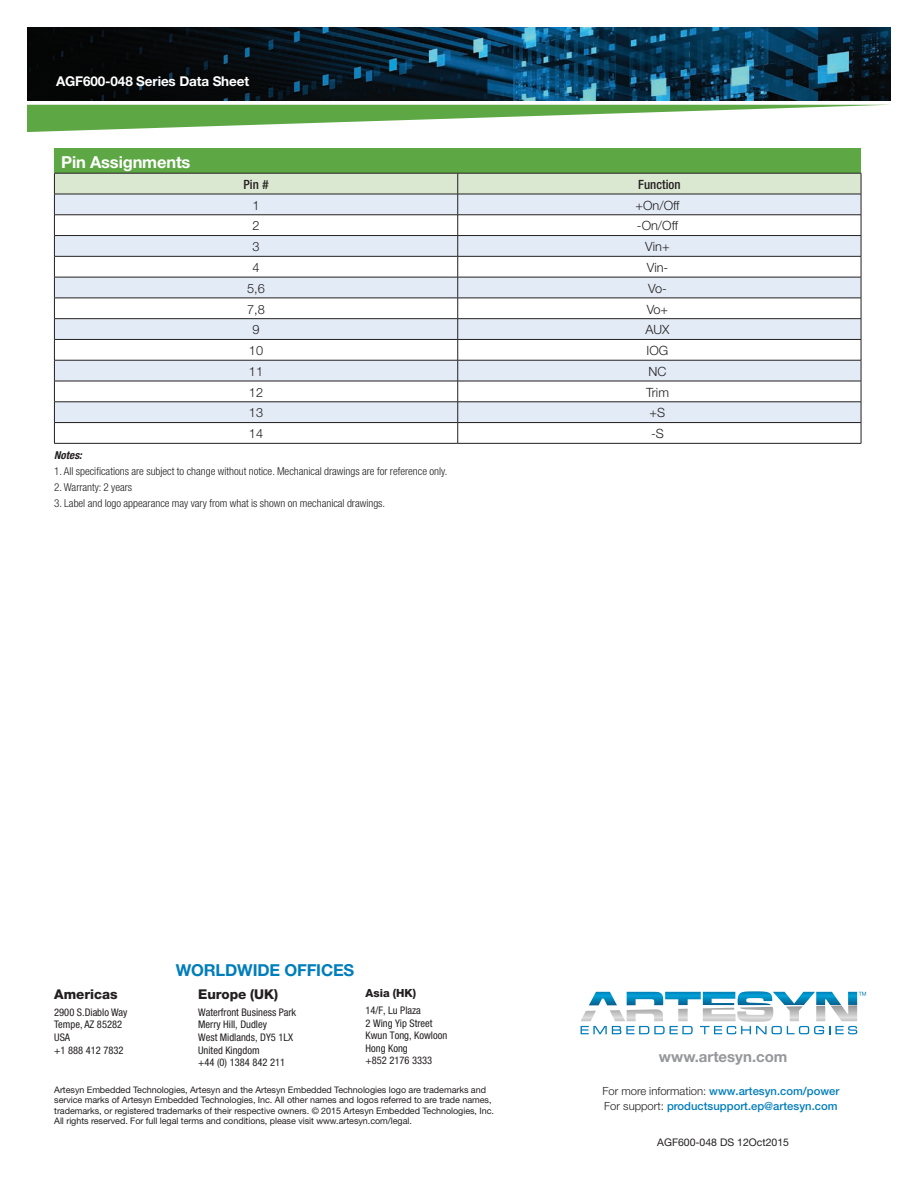
<style>
.page{position:relative;width:918px;height:1188px;background:#fff}
.page>*{position:absolute;margin:0;border:0;box-sizing:border-box;transform-origin:0 0}
.t1{font:700 16.5px "Helvetica Neue LT Std";letter-spacing:-.01em;color:#007dbb}
._2a_Large_table_head{font:700 16.5px "Helvetica Neue LT Std";letter-spacing:-.01em;color:#fff}
.t2{font:700 15px "Helvetica Neue LT Std";color:#95979a}
.t3{font:700 13.5px "Helvetica Neue LT Std";letter-spacing:-.01em;color:#fff}
._2a_Table_Text_Bold{font:800 13.5px "Helvetica Neue LT Std";color:#231f20}
._2a_Table_text{font:300 12.75px "Helvetica Neue LT Std";color:#231f20}
._2a_Table_Text_Bold-2{font:300 12.75px "Helvetica Neue LT Std";color:#231f20}
._2a_Table_column_sub{font:500 condensed 12.75px "Helvetica Neue LT Std";letter-spacing:.005em;color:#231f20}
._2a_Standard_Body_Co{font:500 11.25px/15px "Helvetica Neue LT Std";color:#007dbb}
._2a_Table_Text_Bold-3{font:800 11.25px "Helvetica Neue LT Std";color:#231f20}
._3a_Table_text_max_c{font:300 condensed 10.8px "Helvetica Neue LT Std";color:#231f20}
._3a_Table_text_max_c-2{font:italic 700 condensed 10.8px "Helvetica Neue LT Pro";color:#231f20}
.t4{font:condensed 10.5px "Helvetica Neue LT Std";color:#231f20}
.t5{font:10.5px "Helvetica Neue LT Std";color:#231f20}
._2a_Large_table_head-2{font:9px/10.5px "Helvetica Neue LT Std";letter-spacing:-.005em;color:#231f20}
.s1{font-weight:300;color:#231f20}
</style>
<div class="page">
<img style="left:27px;top:27px;width:864px;height:73px">
<svg style="left:27px;top:105px;width:854px;height:27px"></svg>
<svg style="left:580px;top:991px;width:286px;height:43px"></svg>
<hr style="left:54px;top:148px;width:404px;height:1px;background:#5da844">
<hr style="left:458px;top:148px;width:403px;height:1px;background:#5da844">
<svg style="left:54px;top:149px;width:808px;height:294px"></svg>
<hr style="left:54px;top:443px;width:404px;height:1px;background:#231f20">
<hr style="left:458px;top:443px;width:403px;height:1px;background:#231f20">
<h3 class="t3" style="left:56px;top:72px;width:195px">AGF600-048 Series Data Sheet</h3>
<p class="_2a_Large_table_head" style="left:61px;top:152px;width:131px">Pin Assignments</p>
<p class="_2a_Table_column_sub" style="left:244px;top:177px;width:27px">Pin #</p>
<p class="_2a_Table_column_sub" style="left:638px;top:177px;width:44px">Function</p>
<p class="_2a_Table_Text_Bold-2" style="left:253px;top:197px;width:9px">1</p>
<p class="_2a_Table_text" style="left:636px;top:197px;width:46px">+On/Off</p>
<p class="_2a_Table_Text_Bold-2" style="left:253px;top:218px;width:9px">2</p>
<p class="_2a_Table_text" style="left:637px;top:218px;width:43px">-On/Off</p>
<p class="_2a_Table_Text_Bold-2" style="left:253px;top:239px;width:9px">3</p>
<p class="_2a_Table_text" style="left:645px;top:239px;width:26px">Vin+</p>
<p class="_2a_Table_Text_Bold-2" style="left:253px;top:260px;width:9px">4</p>
<p class="_2a_Table_text" style="left:647px;top:260px;width:23px">Vin-</p>
<p class="_2a_Table_Text_Bold-2" style="left:247px;top:280px;width:19px">5,6</p>
<p class="_2a_Table_text" style="left:648px;top:280px;width:20px">Vo-</p>
<p class="_2a_Table_Text_Bold-2" style="left:247px;top:301px;width:19px">7,8</p>
<p class="_2a_Table_text" style="left:647px;top:301px;width:23px">Vo+</p>
<p class="_2a_Table_Text_Bold-2" style="left:253px;top:322px;width:9px">9</p>
<p class="_2a_Table_text" style="left:645px;top:322px;width:26px">AUX</p>
<p class="_2a_Table_Text_Bold-2" style="left:249px;top:343px;width:16px">10</p>
<p class="_2a_Table_text" style="left:647px;top:343px;width:23px">IOG</p>
<p class="_2a_Table_Text_Bold-2" style="left:249px;top:364px;width:16px">11</p>
<p class="_2a_Table_text" style="left:649px;top:364px;width:19px">NC</p>
<p class="_2a_Table_Text_Bold-2" style="left:249px;top:384px;width:16px">12</p>
<p class="_2a_Table_text" style="left:646px;top:384px;width:24px">Trim</p>
<p class="_2a_Table_Text_Bold-2" style="left:249px;top:405px;width:16px">13</p>
<p class="_2a_Table_text" style="left:650px;top:405px;width:17px">+S</p>
<p class="_2a_Table_Text_Bold-2" style="left:249px;top:426px;width:16px">14</p>
<p class="_2a_Table_text" style="left:651px;top:426px;width:14px">-S</p>
<p class="_3a_Table_text_max_c-2" style="left:54px;top:448px;width:29px">Notes:</p>
<p class="_3a_Table_text_max_c" style="left:54px;top:465px;width:395px">1. All specifications are subject to change without notice. Mechanical drawings are for reference only.</p>
<p class="_3a_Table_text_max_c" style="left:54px;top:481px;width:80px">2. Warranty: 2 years</p>
<p class="_3a_Table_text_max_c" style="left:54px;top:497px;width:333px">3. Label and logo appearance may vary from what is shown on mechanical drawings.</p>
<p class="_2a_Table_Text_Bold" style="left:54px;top:986px;width:65px">Americas</p>
<p class="t4" style="left:54px;top:1006px;width:75px">2900 S.Diablo Way</p>
<p class="t4" style="left:54px;top:1019px;width:69px">Tempe, AZ 85282</p>
<p class="t4" style="left:54px;top:1031px;width:17px">USA</p>
<p class="t4" style="left:54px;top:1044px;width:71px">+1 888 412 7832</p>
<p class="t1" style="left:176px;top:960px;width:180px">WORLDWIDE OFFICES</p>
<p class="_2a_Table_Text_Bold" style="left:198px;top:986px;width:82px">Europe (UK)</p>
<p class="t4" style="left:198px;top:1006px;width:100px">Waterfront Business Park</p>
<p class="t4" style="left:198px;top:1019px;width:70px">Merry Hill, Dudley</p>
<p class="t4" style="left:198px;top:1031px;width:96px">West Midlands, DY5 1LX</p>
<p class="t4" style="left:198px;top:1044px;width:63px">United Kingdom</p>
<p class="t4" style="left:198px;top:1056px;width:88px">+44 (0) 1384 842 211</p>
<p class="_2a_Table_Text_Bold-3" style="left:366px;top:986px;width:52px">Asia (HK)</p>
<p class="t4" style="left:366px;top:1004px;width:57px">14/F, Lu Plaza</p>
<p class="t4" style="left:366px;top:1017px;width:69px">2 Wing Yip Street</p>
<p class="t4" style="left:366px;top:1029px;width:83px">Kwun Tong, Kowloon</p>
<p class="t4" style="left:366px;top:1042px;width:44px">Hong Kong</p>
<p class="t4" style="left:366px;top:1055px;width:68px">+852 2176 3333</p>
<p class="_2a_Large_table_head-2" style="left:54px;top:1084px;width:441px">Artesyn Embedded Technologies, Artesyn and the Artesyn Embedded Technologies logo are trademarks and service marks of Artesyn Embedded Technologies, Inc. All other names and logos referred to are trade names, trademarks, or registered trademarks of their respective owners. © 2015 Artesyn Embedded Technologies, Inc.<br>All rights reserved. For full legal terms and conditions, please visit www.artesyn.com/legal.</p>
<p class="t2" style="left:659px;top:1047px;width:130px">www.artesyn.com</p>
<p class="_2a_Standard_Body_Co" style="left:602px;top:1083px;width:238px"><span class="s1">For more information:</span> www.artesyn.com/power<br><span class="s1">For support:</span> productsupport.ep@artesyn.com</p>
<p class="t5" style="left:657px;top:1136px;width:133px">AGF600-048 DS 12Oct2015</p>
</div>
